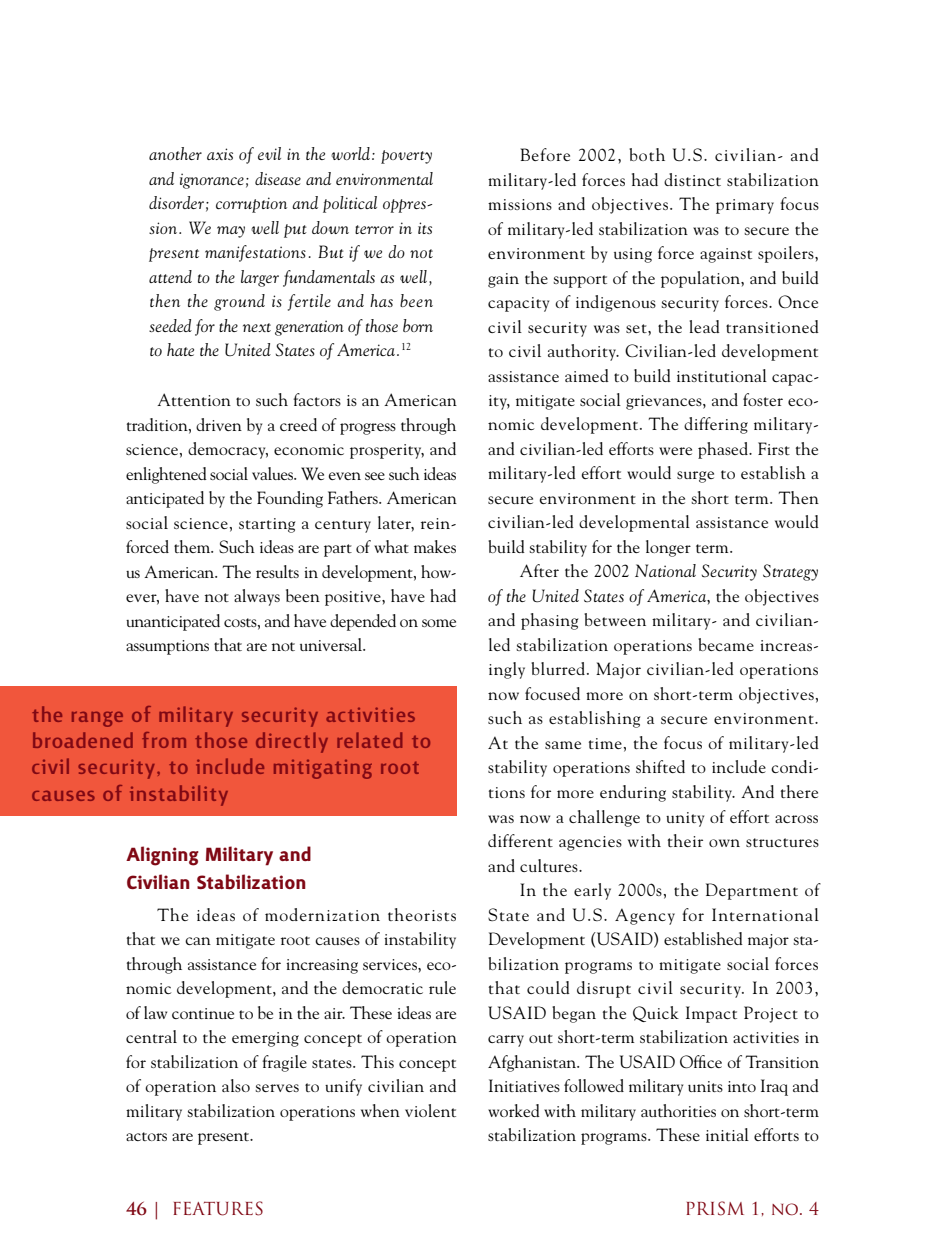
<style>
.page{position:relative;width:945px;height:1260px;background:#fff}
.page>*{position:absolute;margin:0;border:0;box-sizing:border-box;transform-origin:0 0}
.t1{font:500 26.25px/26.2px "Surface";letter-spacing:.02em;color:#7f0814}
.t2{font:700 24.5px/28px "Surface";color:#7f0814}
.t3{font:17.5px/24.5px "Goudy Std";letter-spacing:.01em;color:#000;text-align:justify}
.t4{font:italic 17.5px/24.5px "Goudy Std";letter-spacing:.01em;color:#000;text-align:justify}
.t5{font:17.5px "Trajan Pro";color:#7f0814}
.s1{font-style:italic}
.s2{font-weight:700}
</style>
<div class="page">
<div style="left:0;top:686px;width:457px;height:130px;background:#f1563c"></div>
<p class="t4" style="left:150px;top:142px;width:285px">another axis of evil in the world: poverty and ignorance; disease and environmental disorder; corruption and political oppres&shy;sion. We may well put down terror in its present manifestations. But if we do not attend to the larger fundamentals as well, then the ground is fertile and has been seeded for the next generation of those born to hate the United States of America.<sup>12</sup></p>
<p class="t3" style="left:126px;top:387px;width:332px;text-indent:32px">Attention to such factors is an American tradition, driven by a creed of progress through science, democracy, economic prosperity, and enlightened social values. We even see such ideas anticipated by the Founding Fathers. American social science, starting a century later, rein&shy;forced them. Such ideas are part of what makes us American. The results in development, how&shy;ever, have not always been positive, have had unanticipated costs, and have depended on some assumptions that are not universal.</p>
<h1 class="t1" style="left:32px;top:702px;width:401px">the range of military security activities broadened from those directly related to civil security, to include mitigating root causes of instability</h1>
<h2 class="t2" style="left:126px;top:841px;width:188px">Aligning Military and<br>Civilian Stabilization</h2>
<p class="t3" style="left:126px;top:902px;width:332px;text-indent:32px">The ideas of modernization theorists that we can mitigate root causes of instability through assistance for increasing services, eco&shy;nomic development, and the democratic rule of law continue to be in the air. These ideas are central to the emerging concept of operation for stabilization of fragile states. This concept of operation also serves to unify civilian and military stabilization operations when violent actors are present.</p>
<p class="t3" style="left:488px;top:142px;width:332px;text-indent:32px">Before 2002, both U.S. civilian- and military-led forces had distinct stabilization missions and objectives. The primary focus of military-led stabilization was to secure the environment by using force against spoilers, gain the support of the population, and build capacity of indigenous security forces. Once civil security was set, the lead transitioned to civil authority. Civilian-led development assistance aimed to build institutional capac&shy;ity, mitigate social grievances, and foster eco&shy;nomic development. The differing military&shy;and civilian-led efforts were phased. First the military-led effort would surge to establish a secure environment in the short term. Then civilian-led developmental assistance would build stability for the longer term.</p>
<p class="t3" style="left:488px;top:559px;width:332px;text-indent:32px">After the 2002 <span class="s1">National Security Strategy of the United States of America</span>, the objectives and phasing between military- and civilian&shy;led stabilization operations became increas&shy;ingly blurred. Major civilian-led operations now focused more on short-term objectives, such as establishing a secure environment.<br>At the same time, the focus of military-led stability operations shifted to include condi&shy;tions for more enduring stability. And there was now a challenge to unity of effort across different agencies with their own structures and cultures.</p>
<p class="t3" style="left:488px;top:877px;width:333px;text-indent:32px">In the early 2000s, the Department of State and U.S. Agency for International Development (USAID) established major sta&shy;bilization programs to mitigate social forces that could disrupt civil security. In 2003, USAID began the Quick Impact Project to carry out short-term stabilization activities in Afghanistan. The USAID Office of Transition Initiatives followed military units into Iraq and worked with military authorities on short-term stabilization programs. These initial efforts to</p>
<p class="t5" style="left:126px;top:1197px;width:136px"><span class="s2">46 |</span> FEATURES</p>
<p class="t5" style="left:685px;top:1197px;width:136px">PRISM 1, NO. 4</p>
</div>
